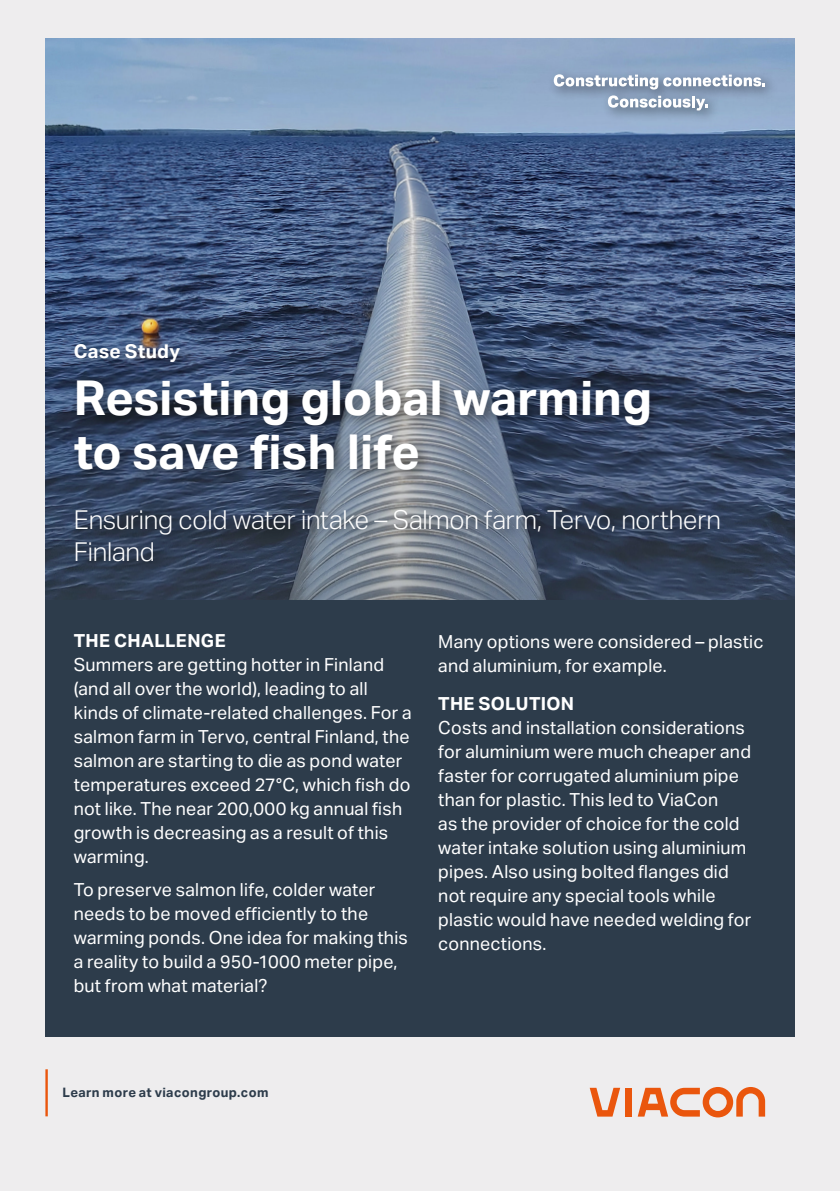
<style>
.page{position:relative;width:840px;height:1191px;background:#fff}
.page>*{position:absolute;margin:0;border:0;box-sizing:border-box;transform-origin:0 0}
.t1{font:700 48px/54px "Aktiv Grotesk";letter-spacing:.005em;color:#fff}
.t2{font:300 26px/32px "Aktiv Grotesk";letter-spacing:-.01em;color:#fff}
.t3{font:700 19px "Aktiv Grotesk";letter-spacing:.02em;color:#fff}
.t4{font:18px/24px "Aktiv Grotesk";letter-spacing:.005em;color:#fff}
.t5{font:700 18px "Aktiv Grotesk";letter-spacing:.02em;color:#fff}
.t6{font:700 13px "Aktiv Grotesk";letter-spacing:.03em;color:#2d3c4b}
</style>
<div class="page">
<div style="left:0;top:0;width:839px;height:1191px;background:#eeedee"></div>
<img style="left:45px;top:38px;width:749px;height:562px">
<div style="left:68px;top:373px;width:596px;height:111px;background:#000;opacity:.5"></div>
<div style="left:68px;top:337px;width:125px;height:38px;background:#000;opacity:.5"></div>
<div style="left:69px;top:503px;width:665px;height:72px;background:#000;opacity:.5"></div>
<div style="left:45px;top:600px;width:749px;height:436px;background:#2d3c4b"></div>
<hr style="left:45px;top:1069px;width:3px;height:47px;background:#ea560d">
<div style="left:625px;top:1087px;width:6px;height:29px;background:#ea560d"></div>
<svg style="left:589px;top:1087px;width:31px;height:29px"></svg>
<svg style="left:637px;top:1087px;width:127px;height:30px"></svg>
<div style="left:547px;top:68px;width:232px;height:57px;background:#000;opacity:.5"></div>
<svg style="left:553px;top:74px;width:211px;height:36px;background:#a1b1c7"></svg>
<p class="t3" style="left:74px;top:340px;width:108px">Case Study</p>
<h1 class="t1" style="left:74px;top:371px;width:579px">Resisting global warming to save fish life</h1>
<h2 class="t2" style="left:74px;top:504px;width:648px">Ensuring cold water intake – Salmon farm, Tervo, northern<br>Finland</h2>
<p class="t5" style="left:74px;top:630px;width:153px">THE CHALLENGE</p>
<p class="t4" style="left:74px;top:653px;width:339px">Summers are getting hotter in Finland (and all over the world), leading to all kinds of climate-related challenges. For a salmon farm in Tervo, central Finland, the salmon are starting to die as pond water temperatures exceed 27°C, which fish do not like. The near 200,000 kg annual fish growth is decreasing as a result of this warming.</p>
<p class="t4" style="left:74px;top:877px;width:335px">To preserve salmon life, colder water needs to be moved efficiently to the warming ponds. One idea for making this a reality to build a 950-1000 meter pipe, but from what material?</p>
<p class="t4" style="left:438px;top:629px;width:326px">Many options were considered – plastic and aluminium, for example.</p>
<p class="t5" style="left:438px;top:693px;width:137px">THE SOLUTION</p>
<p class="t4" style="left:438px;top:715px;width:314px">Costs and installation considerations for aluminium were much cheaper and faster for corrugated aluminium pipe than for plastic. This led to ViaCon<br>as the provider of choice for the cold water intake solution using aluminium pipes. Also using bolted flanges did not require any special tools while plastic would have needed welding for connections.</p>
<p class="t6" style="left:62px;top:1085px;width:207px">Learn more at viacongroup.com</p>
</div>
